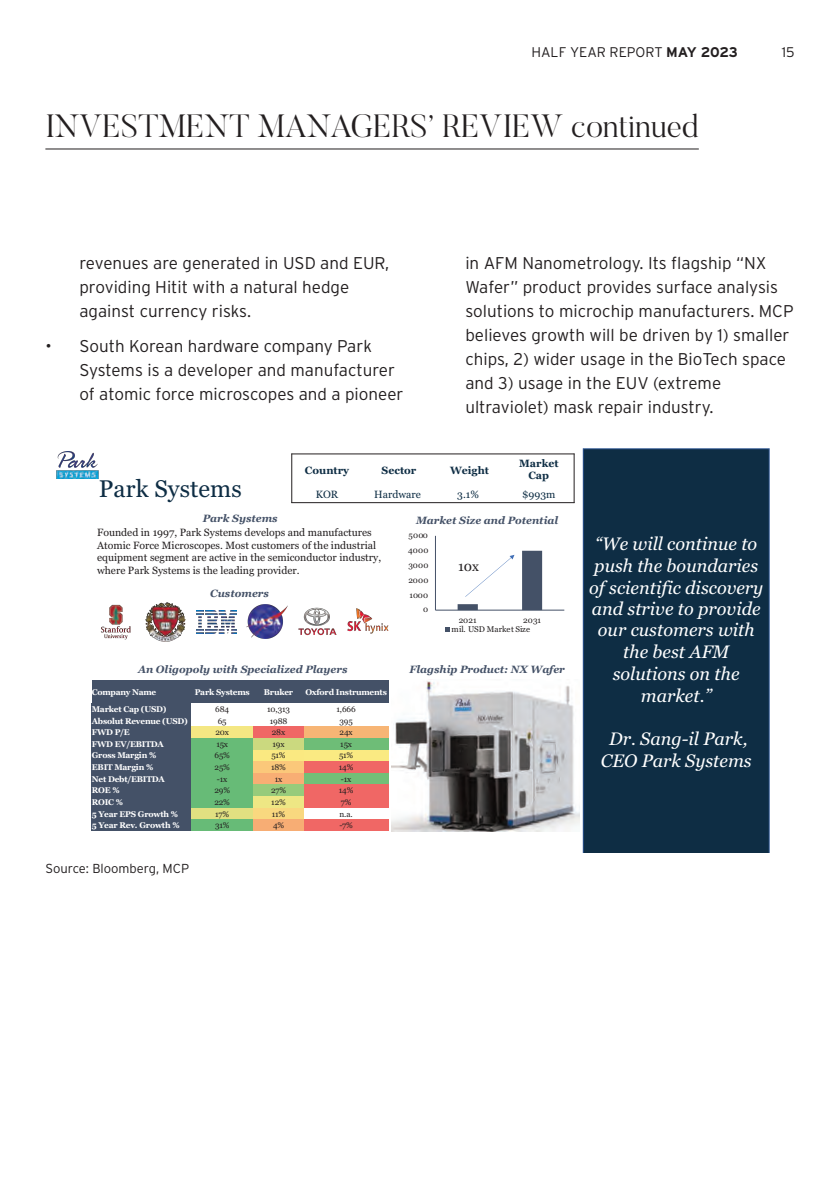
<style>
.page{position:relative;width:840px;height:1191px;background:#fff}
.page>*{position:absolute;margin:0;border:0;box-sizing:border-box;transform-origin:0 0}
.t1{font:300 32px "Butler";color:#231f20}
.t2{font:24px "Georgia";color:#0e2d44}
.t3{font:italic 18px/21.6px "Georgia";color:#fff;text-align:center}
.t4{font:300 17px/24px "Interstate";color:#231f20}
.t5{font:300 14px "Interstate";color:#231f20}
.t6{font:13.6px "Georgia";color:#231f20}
.t7{font:300 13px "Interstate";color:#231f20}
.t8{font:10.6px/12.6px "Georgia";color:#231f20}
.t9{font:italic 700 10.6px "Georgia";color:#445167}
.t10{font:700 10.6px/12px "Georgia";color:#0e2d44;text-align:center}
.t11{font:10.6px "Georgia";color:#0e2d44}
.t12{font:700 8.2px "Georgia";letter-spacing:-.03em;color:#fff}
.t13{font:8.2px/8.8px "Georgia";letter-spacing:-.02em;color:#231f20}
.s1{font-weight:700}
</style>
<div class="page">
<hr style="left:45px;top:148px;width:653px;height:1px;background:#231f20">
<hr style="left:435px;top:536px;width:1px;height:74px;background:#445167">
<hr style="left:435px;top:610px;width:129px;height:1px;background:#445167">
<svg style="left:445px;top:627px;width:4px;height:4px"></svg>
<svg style="left:457px;top:551px;width:85px;height:59px"></svg>
<div style="left:92px;top:680px;width:296px;height:23px;background:#445167"></div>
<div style="left:92px;top:703px;width:99px;height:35px;background:#445167"></div>
<div style="left:191px;top:726px;width:62px;height:12px;background:#f4e783"></div>
<div style="left:253px;top:726px;width:50px;height:12px;background:#f06765"></div>
<div style="left:303px;top:726px;width:85px;height:12px;background:#f7b575"></div>
<div style="left:92px;top:738px;width:99px;height:11px;background:#445167"></div>
<div style="left:191px;top:738px;width:62px;height:11px;background:#67bb77"></div>
<div style="left:253px;top:738px;width:50px;height:11px;background:#cbd97f"></div>
<div style="left:303px;top:738px;width:85px;height:11px;background:#6ebd77"></div>
<div style="left:92px;top:749px;width:99px;height:12px;background:#445167"></div>
<div style="left:191px;top:749px;width:62px;height:12px;background:#67bb77"></div>
<div style="left:253px;top:749px;width:50px;height:12px;background:#fae981"></div>
<div style="left:303px;top:749px;width:85px;height:12px;background:#faea82"></div>
<div style="left:92px;top:761px;width:99px;height:12px;background:#445167"></div>
<div style="left:191px;top:761px;width:62px;height:12px;background:#67bb77"></div>
<div style="left:253px;top:761px;width:50px;height:12px;background:#fbc87a"></div>
<div style="left:303px;top:761px;width:85px;height:12px;background:#f06765"></div>
<div style="left:92px;top:773px;width:99px;height:11px;background:#445167"></div>
<div style="left:191px;top:773px;width:62px;height:11px;background:#67bb77"></div>
<div style="left:253px;top:773px;width:50px;height:11px;background:#f8ae74"></div>
<div style="left:303px;top:773px;width:85px;height:11px;background:#73bf77"></div>
<div style="left:92px;top:784px;width:99px;height:12px;background:#445167"></div>
<div style="left:191px;top:784px;width:62px;height:12px;background:#67bb77"></div>
<div style="left:253px;top:784px;width:50px;height:12px;background:#97cb7b"></div>
<div style="left:303px;top:784px;width:85px;height:12px;background:#f06765"></div>
<div style="left:92px;top:796px;width:99px;height:11px;background:#445167"></div>
<div style="left:191px;top:796px;width:62px;height:11px;background:#67bb77"></div>
<div style="left:253px;top:796px;width:50px;height:11px;background:#eee784"></div>
<div style="left:303px;top:796px;width:85px;height:11px;background:#f06765"></div>
<div style="left:92px;top:807px;width:99px;height:12px;background:#445167"></div>
<div style="left:191px;top:807px;width:62px;height:12px;background:#e1e081"></div>
<div style="left:253px;top:807px;width:50px;height:12px;background:#f9d87f"></div>
<div style="left:92px;top:819px;width:99px;height:12px;background:#445167"></div>
<div style="left:191px;top:819px;width:62px;height:12px;background:#67bb77"></div>
<div style="left:253px;top:819px;width:50px;height:12px;background:#f7ad74"></div>
<div style="left:303px;top:819px;width:85px;height:12px;background:#f06765"></div>
<img style="left:101px;top:604px;width:30px;height:36px">
<img style="left:145px;top:602px;width:41px;height:39px">
<img style="left:246px;top:605px;width:41px;height:34px">
<img style="left:196px;top:610px;width:40px;height:23px">
<img style="left:347px;top:609px;width:41px;height:24px">
<img style="left:298px;top:608px;width:39px;height:28px">
<hr style="left:291px;top:453px;width:1px;height:50px;background:#231f20">
<hr style="left:573px;top:453px;width:1px;height:50px;background:#231f20">
<hr style="left:291px;top:453px;width:283px;height:1px;background:#231f20">
<hr style="left:291px;top:502px;width:283px;height:1px;background:#231f20">
<div style="left:582px;top:449px;width:187px;height:403px;background:#0e2d44"></div>
<img style="left:391px;top:681px;width:188px;height:150px">
<img style="left:56px;top:451px;width:43px;height:28px">
<p class="t5" style="left:531px;top:46px;width:208px">HALF YEAR REPORT <span class="s1">MAY 2023</span></p>
<p class="t5" style="left:781px;top:46px;width:14px">15</p>
<p class="t1" style="left:45px;top:107px;width:654px">INVESTMENT MANAGERS’ REVIEW continued</p>
<p class="t4" style="left:79px;top:252px;width:311px">revenues are generated in USD and EUR, providing Hitit with a natural hedge against currency risks.</p>
<p class="t4" style="left:79px;top:336px;width:325px;text-indent:-34px">• South Korean hardware company Park<br>Systems is a developer and manufacturer of atomic force microscopes and a pioneer</p>
<p class="t4" style="left:465px;top:252px;width:329px">in AFM Nanometrology. Its flagship “NX Wafer” product provides surface analysis solutions to microchip manufacturers. MCP believes growth will be driven by 1) smaller chips, 2) wider usage in the BioTech space and 3) usage in the EUV (extreme ultraviolet) mask repair industry.</p>
<p class="t2" style="left:99px;top:479px;width:144px">Park Systems</p>
<p class="t9" style="left:202px;top:514px;width:76px">Park Systems</p>
<p class="t10" style="left:305px;top:464px;width:46px">Country</p>
<p class="t10" style="left:381px;top:464px;width:36px">Sector</p>
<p class="t10" style="left:450px;top:464px;width:41px">Weight</p>
<p class="t10" style="left:518px;top:458px;width:41px">Market<br>Cap</p>
<p class="t11" style="left:315px;top:490px;width:24px">KOR</p>
<p class="t11" style="left:374px;top:490px;width:48px">Hardware</p>
<p class="t11" style="left:457px;top:490px;width:23px">3.1%</p>
<p class="t11" style="left:521px;top:490px;width:35px">$993m</p>
<p class="t9" style="left:416px;top:516px;width:144px">Market Size and Potential</p>
<p class="t8" style="left:97px;top:527px;width:285px">Founded in 1997, Park Systems develops and manufactures Atomic Force Microscopes. Most customers of the industrial equipment segment are active in the semiconductor industry, where Park Systems is the leading provider.</p>
<p class="t9" style="left:210px;top:589px;width:60px">Customers</p>
<p class="t9" style="left:138px;top:665px;width:211px">An Oligopoly with Specialized Players</p>
<p class="t12" style="left:92px;top:688px;width:66px">Company Name</p>
<p class="t12" style="left:195px;top:688px;width:56px">Park Systems</p>
<p class="t12" style="left:264px;top:688px;width:31px">Bruker</p>
<p class="t12" style="left:305px;top:688px;width:83px">Oxford Instruments</p>
<p class="t12" style="left:92px;top:705px;width:76px">Market Cap (USD)</p>
<p class="t13" style="left:215px;top:705px;width:15px">684</p>
<p class="t13" style="left:267px;top:705px;width:24px">10,313</p>
<p class="t13" style="left:336px;top:705px;width:21px">1,666</p>
<p class="t12" style="left:92px;top:717px;width:97px">Absolut Revenue (USD)</p>
<p class="t13" style="left:218px;top:717px;width:10px">65</p>
<p class="t13" style="left:269px;top:717px;width:19px">1988</p>
<p class="t13" style="left:339px;top:717px;width:15px">395</p>
<p class="t12" style="left:92px;top:729px;width:39px">FWD P/E</p>
<p class="t13" style="left:215px;top:728px;width:15px">20x</p>
<p class="t13" style="left:272px;top:728px;width:15px">28x</p>
<p class="t13" style="left:339px;top:728px;width:15px">24x</p>
<p class="t12" style="left:92px;top:740px;width:73px">FWD EV/EBITDA</p>
<p class="t13" style="left:216px;top:740px;width:13px">15x</p>
<p class="t13" style="left:272px;top:740px;width:14px">19x</p>
<p class="t13" style="left:340px;top:740px;width:13px">15x</p>
<p class="t12" style="left:92px;top:752px;width:66px">Gross Margin %</p>
<p class="t13" style="left:214px;top:752px;width:17px">65%</p>
<p class="t13" style="left:271px;top:752px;width:16px">51%</p>
<p class="t13" style="left:339px;top:752px;width:16px">51%</p>
<p class="t12" style="left:92px;top:764px;width:63px">EBIT Margin %</p>
<p class="t13" style="left:214px;top:763px;width:17px">25%</p>
<p class="t13" style="left:271px;top:763px;width:16px">18%</p>
<p class="t13" style="left:339px;top:763px;width:16px">14%</p>
<p class="t12" style="left:92px;top:775px;width:74px">Net Debt/EBITDA</p>
<p class="t13" style="left:217px;top:775px;width:12px">-1x</p>
<p class="t13" style="left:274px;top:775px;width:9px">1x</p>
<p class="t13" style="left:341px;top:775px;width:12px">-1x</p>
<p class="t12" style="left:92px;top:787px;width:29px">ROE %</p>
<p class="t13" style="left:214px;top:786px;width:17px">29%</p>
<p class="t13" style="left:271px;top:786px;width:17px">27%</p>
<p class="t13" style="left:339px;top:786px;width:16px">14%</p>
<p class="t12" style="left:92px;top:798px;width:33px">ROIC %</p>
<p class="t13" style="left:214px;top:798px;width:17px">22%</p>
<p class="t13" style="left:271px;top:798px;width:16px">12%</p>
<p class="t13" style="left:340px;top:798px;width:12px">7%</p>
<p class="t12" style="left:92px;top:810px;width:88px">5 Year EPS Growth %</p>
<p class="t13" style="left:215px;top:810px;width:16px">17%</p>
<p class="t13" style="left:272px;top:810px;width:15px">11%</p>
<p class="t13" style="left:339px;top:810px;width:15px">n.a.</p>
<p class="t12" style="left:92px;top:822px;width:89px">5 Year Rev. Growth %</p>
<p class="t13" style="left:215px;top:821px;width:16px">31%</p>
<p class="t13" style="left:273px;top:821px;width:13px">4%</p>
<p class="t13" style="left:339px;top:821px;width:15px">-7%</p>
<p class="t7" style="left:45px;top:863px;width:145px">Source: Bloomberg, MCP</p>
<p class="t13" style="left:408px;top:531px;width:21px">5000</p>
<p class="t13" style="left:408px;top:546px;width:22px">4000</p>
<p class="t13" style="left:408px;top:561px;width:22px">3000</p>
<p class="t13" style="left:408px;top:576px;width:22px">2000</p>
<p class="t13" style="left:409px;top:591px;width:20px">1000</p>
<p class="t13" style="left:423px;top:606px;width:7px">0</p>
<p class="t6" style="left:457px;top:561px;width:22px">10x</p>
<p class="t13" style="left:451px;top:616px;width:91px;text-indent:72px">2031 mil. USD Market Size</p>
<p class="t13" style="left:458px;top:616px;width:19px">2021</p>
<p class="t9" style="left:409px;top:665px;width:157px">Flagship Product: NX Wafer</p>
<p class="t3" style="left:589px;top:534px;width:175px">“We will continue to push the boundaries of scientific discovery and strive to provide our customers with the best AFM solutions on the market.”</p>
<p class="t3" style="left:600px;top:729px;width:152px">Dr. Sang-il Park,<br>CEO Park Systems</p>
</div>
